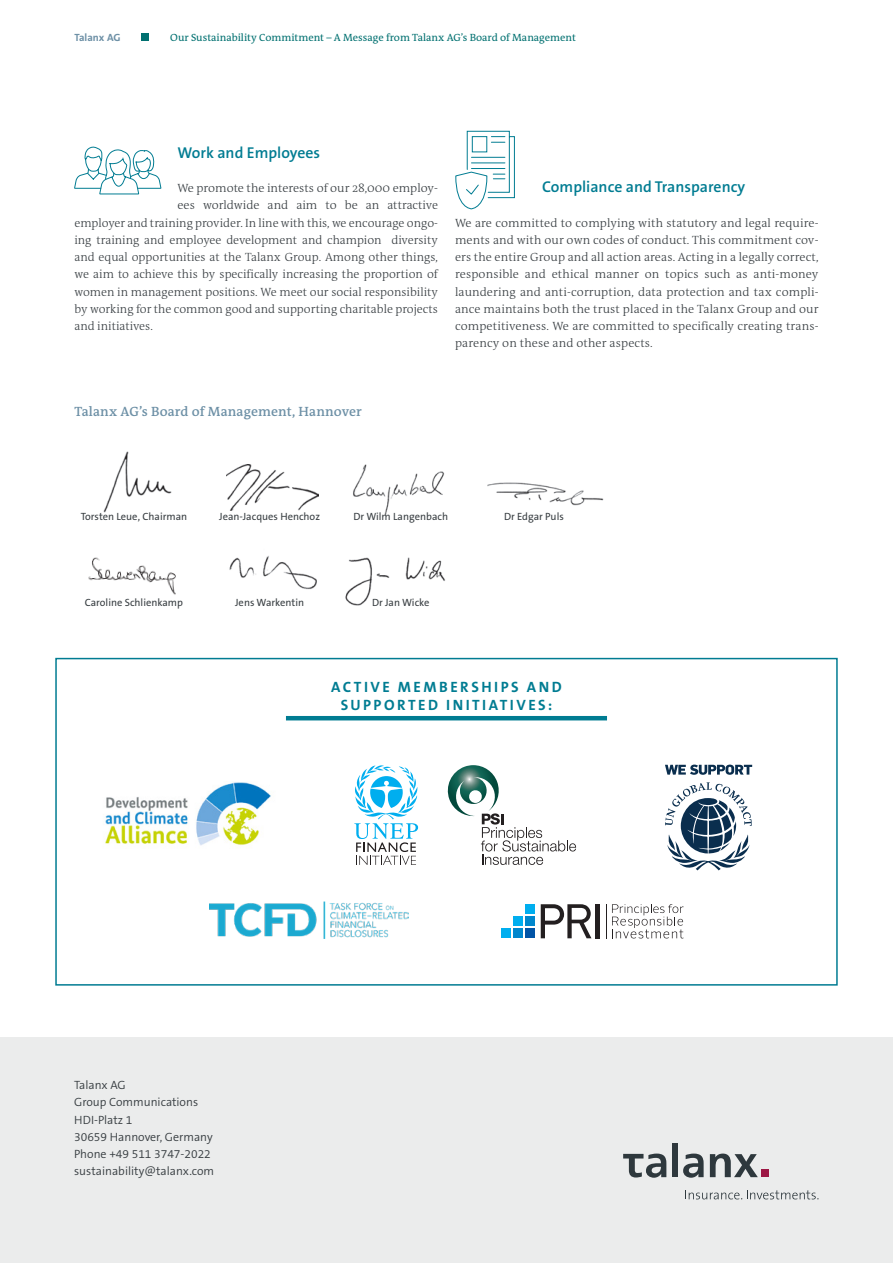
<style>
.page{position:relative;width:893px;height:1263px;background:#fff}
.page>*{position:absolute;margin:0;border:0;box-sizing:border-box;transform-origin:0 0}
.t1{font:600 15.75px "The Sans B W6";color:#007c92}
.t2{font:700 15px/17.2px "The Sans B W7";letter-spacing:.165em;color:#007c92;text-align:center}
.t3{font:600 13.5px "The Antiqua B W6";letter-spacing:.01em;color:#6d90a6}
.t4{font:300 12px/17.2px "The Antiqua B W3";color:#373d41;text-align:justify}
.t5{font:300 12px/17.2px "The Sans B W4";color:#373d41}
.t6{font:10.5px "The Sans B W5 Plain";color:#373d41}
.t7{font:10.5px "The Antiqua B W5 Plain";color:#007070}
.t8{font:700 10.5px "The Sans B W7";letter-spacing:-.005em;color:#6d90a6}
</style>
<div class="page">
<div style="left:0;top:1037px;width:893px;height:226px;background:#ebecec"></div>
<div style="left:761px;top:1169px;width:7px;height:8px;background:#9c1744"></div>
<svg style="left:710px;top:1153px;width:48px;height:24px"></svg>
<svg style="left:683px;top:1153px;width:21px;height:25px"></svg>
<div style="left:672px;top:1143px;width:6px;height:34px;background:#2e383d"></div>
<svg style="left:623px;top:1153px;width:43px;height:25px"></svg>
<svg style="left:685px;top:1190px;width:134px;height:9px"></svg>
<div style="left:55px;top:658px;width:783px;height:328px;border:2px solid #007c92"></div>
<img style="left:105px;top:782px;width:166px;height:64px">
<hr style="left:286px;top:716px;width:321px;height:4px;background:#007c92">
<svg style="left:447px;top:765px;width:129px;height:100px"></svg>
<svg style="left:354px;top:765px;width:64px;height:100px"></svg>
<div style="left:525px;top:904px;width:10px;height:10px;background:#00aeef"></div>
<div style="left:525px;top:916px;width:10px;height:10px;background:#0087cd"></div>
<div style="left:525px;top:929px;width:10px;height:9px;background:#0154a6"></div>
<div style="left:513px;top:916px;width:10px;height:10px;background:#00aeef"></div>
<div style="left:513px;top:929px;width:10px;height:9px;background:#0087cd"></div>
<div style="left:501px;top:929px;width:10px;height:9px;background:#00aeef"></div>
<svg style="left:541px;top:904px;width:50px;height:34px"></svg>
<hr style="left:596px;top:904px;width:4px;height:34px;background:#231f20">
<hr style="left:606px;top:904px;width:1px;height:34px;background:#231f20">
<svg style="left:612px;top:904px;width:72px;height:34px"></svg>
<img style="left:209px;top:901px;width:199px;height:37px">
<svg style="left:665px;top:782px;width:87px;height:88px"></svg>
<svg style="left:665px;top:765px;width:87px;height:10px"></svg>
<img style="left:345px;top:557px;width:100px;height:49px">
<img style="left:103px;top:451px;width:69px;height:62px">
<img style="left:88px;top:557px;width:88px;height:38px">
<img style="left:229px;top:555px;width:88px;height:35px">
<img style="left:227px;top:465px;width:91px;height:45px">
<img style="left:353px;top:464px;width:92px;height:52px">
<img style="left:487px;top:482px;width:117px;height:24px">
<div style="left:141px;top:33px;width:8px;height:8px;background:#007070"></div>
<svg style="left:74px;top:146px;width:88px;height:49px"></svg>
<svg style="left:455px;top:130px;width:60px;height:80px"></svg>
<p class="t8" style="left:74px;top:31px;width:48px">Talanx AG</p>
<p class="t7" style="left:170px;top:31px;width:407px">Our Sustainability Commitment – A Message from Talanx AG’s Board of Management</p>
<h1 class="t1" style="left:178px;top:142px;width:144px">Work and Employees</h1>
<p class="t4" style="left:178px;top:179px;width:262px">We promote the interests of our 28,000 employ-</p>
<p class="t4" style="left:178px;top:197px;width:262px">ees worldwide and aim to be an attractive</p>
<p class="t4" style="left:74px;top:214px;width:365px">employer and training provider. In line with this, we encourage ongo-</p>
<p class="t4" style="left:74px;top:231px;width:365px">ing training and employee development and champion diversity</p>
<p class="t4" style="left:74px;top:248px;width:365px">and equal opportunities at the Talanx Group. Among other things,</p>
<p class="t4" style="left:74px;top:266px;width:365px">we aim to achieve this by specifically increasing the proportion of</p>
<p class="t4" style="left:74px;top:283px;width:365px">women in management positions. We meet our social responsibility</p>
<p class="t4" style="left:74px;top:300px;width:365px">by working for the common good and supporting charitable projects</p>
<p class="t4" style="left:74px;top:317px;width:80px">and initiatives.</p>
<h1 class="t1" style="left:542px;top:177px;width:205px">Compliance and Transparency</h1>
<p class="t4" style="left:455px;top:214px;width:365px">We are committed to complying with statutory and legal require&shy;ments and with our own codes of conduct. This commitment cov&shy;ers the entire Group and all action areas. Acting in a legally correct, responsible and ethical manner on topics such as anti-money laundering and anti-corruption, data protection and tax compli&shy;ance maintains both the trust placed in the Talanx Group and our competitiveness. We are committed to specifically creating trans&shy;parency on these and other aspects.</p>
<p class="t3" style="left:74px;top:403px;width:289px">Talanx AG’s Board of Management, Hannover</p>
<p class="t6" style="left:81px;top:509px;width:108px">Torsten Leue, Chairman</p>
<p class="t6" style="left:219px;top:509px;width:102px">Jean-Jacques Henchoz</p>
<p class="t6" style="left:353px;top:509px;width:96px">Dr Wilm Langenbach</p>
<p class="t6" style="left:504px;top:509px;width:61px">Dr Edgar Puls</p>
<p class="t6" style="left:85px;top:596px;width:100px">Caroline Schlienkamp</p>
<p class="t6" style="left:235px;top:596px;width:70px">Jens Warkentin</p>
<p class="t6" style="left:372px;top:596px;width:59px">Dr Jan Wicke</p>
<p class="t2" style="left:331px;top:679px;width:232px">ACTIVE MEMBERSHIPS AND<br>SUPPORTED INITIATIVES:</p>
<p class="t5" style="left:74px;top:1076px;width:141px">Talanx AG<br>Group Communications<br>HDI-Platz 1<br>30659 Hannover, Germany<br>Phone +49 511 3747-2022 sustainability@talanx.com</p>
</div>
